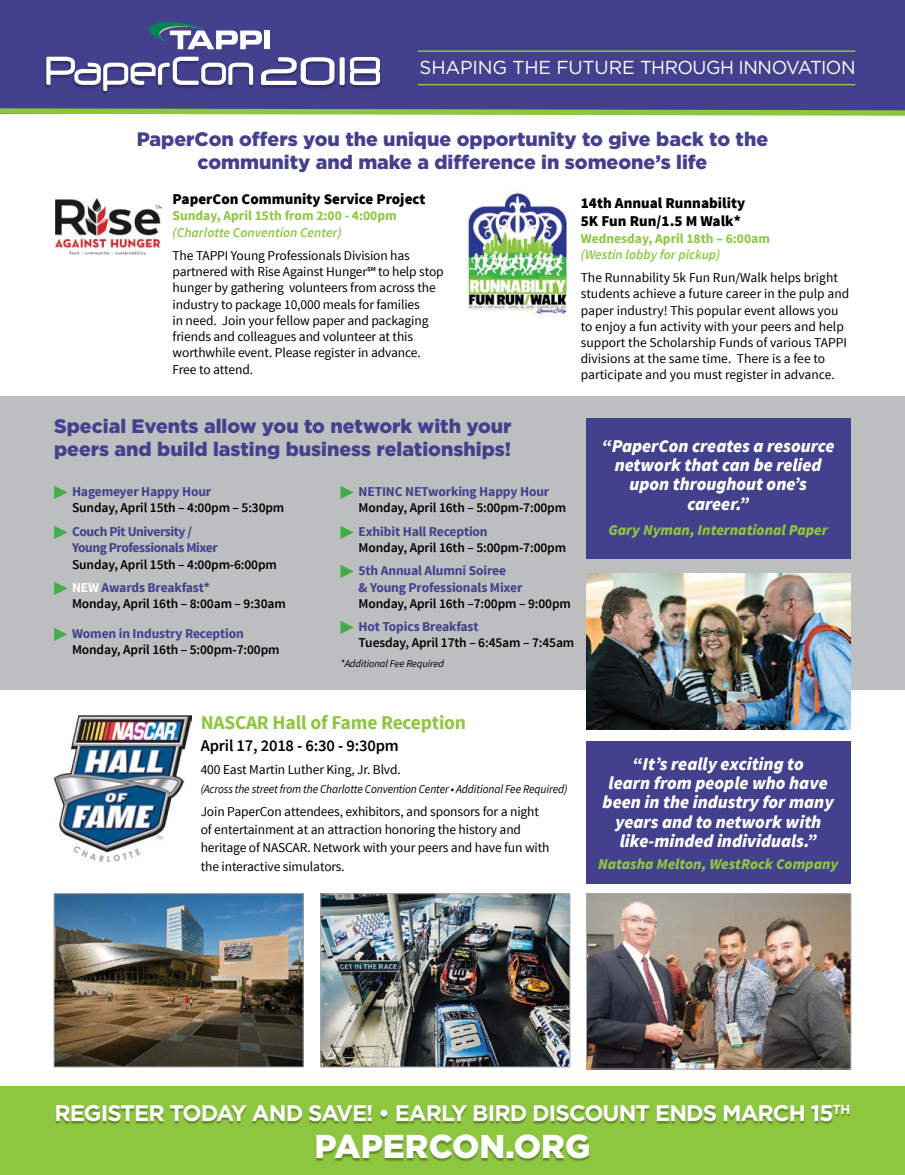
<style>
.page{position:relative;width:905px;height:1175px;background:#fff}
.page>*{position:absolute;margin:0;border:0;box-sizing:border-box;transform-origin:0 0}
.t1{font:900 33px "Gotham";color:#fff}
.t2{font:700 22.5px "Gotham";letter-spacing:-.04em;color:#fff}
.t3{font:900 19.5px/23.4px "Gotham";color:#43408e;text-align:center}
.t4{font:700 19.5px "Source Sans Pro";letter-spacing:-.01em;color:#8dc63f}
.t5{font:18.75px "Gotham";letter-spacing:-.02em;color:#fff}
.t6{font:italic 900 18px/19.2px "Source Sans Pro";color:#fff;text-align:center}
.t7{font:600 16.5px "Source Sans Pro";letter-spacing:-.01em;color:#000}
.t8{font:900 15px/18px "Source Sans Pro";color:#000}
.t9{font:italic 900 15px "Source Sans Pro";color:#8dc63f}
.t10{font:13.5px/16.2px "Source Sans Pro";letter-spacing:-.01em;color:#000}
.t11{font:600 13.5px/16.2px "Source Sans Pro";letter-spacing:-.01em;color:#000}
.t12{font:700 13.5px/16.2px "Source Sans Pro";letter-spacing:-.025em;color:#43408e}
.t13{font:700 13.5px "Source Sans Pro";color:#8dc63f}
.t14{font:italic 600 13.5px "Source Sans Pro";color:#8dc63f}
.t15{font:italic 12px "Source Sans Pro";letter-spacing:-.01em;color:#000;scale:.95 1}
.t16{font:italic 10.5px "Source Sans Pro";letter-spacing:-.01em;color:#000}
.s1{font-family:"Universal Newswith Comm Pi";font-weight:400;color:#41ad49}
.s2{font-weight:700;color:#43408e}
.s3{font-weight:700;color:#fff}
</style>
<div class="page">
<div style="left:586px;top:741px;width:264px;height:142px;background:#43408e"></div>
<div style="left:0;top:396px;width:904px;height:294px;background:#bcbec0"></div>
<div style="left:586px;top:418px;width:264px;height:141px;background:#43408e"></div>
<div style="left:0;top:1086px;width:904px;height:88px;background:#8dc63f"></div>
<div style="left:56px;top:1104px;width:794px;height:57px;background:#000;opacity:.3"></div>
<div style="left:0;top:0;width:904px;height:114px;background:#43408e"></div>
<div style="left:44px;top:57px;width:338px;height:38px;background:#000;opacity:.3"></div>
<svg style="left:46px;top:57px;width:207px;height:34px"></svg>
<svg style="left:261px;top:57px;width:73px;height:28px"></svg>
<svg style="left:349px;top:57px;width:32px;height:29px"></svg>
<div style="left:339px;top:57px;width:6px;height:28px;background:#fff;border-radius:2px"></div>
<div style="left:264px;top:31px;width:6px;height:18px;background:#fff"></div>
<svg style="left:149px;top:22px;width:113px;height:27px"></svg>
<svg style="left:0;top:108px;width:904px;height:8px"></svg>
<hr style="left:418px;top:50px;width:437px;height:2px;background:#8dc63f">
<hr style="left:418px;top:84px;width:437px;height:1px;background:#8dc63f">
<img style="left:465px;top:191px;width:104px;height:126px">
<img style="left:55px;top:198px;width:106px;height:56px">
<img style="left:586px;top:573px;width:264px;height:156px">
<img style="left:588px;top:895px;width:261px;height:172px">
<div style="left:586px;top:893px;width:265px;height:176px;border:1px solid #a7a9ac"></div>
<img style="left:322px;top:895px;width:246px;height:170px">
<div style="left:320px;top:893px;width:250px;height:174px;border:1px solid #a7a9ac"></div>
<img style="left:56px;top:895px;width:245px;height:170px">
<div style="left:54px;top:893px;width:249px;height:174px;border:1px solid #a7a9ac"></div>
<img style="left:54px;top:715px;width:138px;height:146px">
<h3 class="t5" style="left:419px;top:55px;width:437px">SHAPING THE FUTURE THROUGH INNOVATION</h3>
<h3 class="t3" style="left:137px;top:127px;width:633px">PaperCon offers you the unique opportunity to give back to the community and make a difference in someone’s life</h3>
<p class="t8" style="left:173px;top:191px;width:254px">PaperCon Community Service Project</p>
<p class="t13" style="left:173px;top:207px;width:226px">Sunday, April 15th from 2:00 - 4:00pm</p>
<p class="t14" style="left:173px;top:224px;width:171px">(Charlotte Convention Center)</p>
<p class="t10" style="left:173px;top:248px;width:272px">The TAPPI Young Professionals Division has partnered with Rise Against Hunger℠ to help stop hunger by gathering volunteers from across the industry to package 10,000 meals for families<br>in need. Join your fellow paper and packaging friends and colleagues and volunteer at this worthwhile event. Please register in advance.<br>Free to attend.</p>
<p class="t8" style="left:580px;top:195px;width:166px">14th Annual Runnability<br>5K Fun Run/1.5 M Walk*</p>
<p class="t13" style="left:580px;top:229px;width:191px">Wednesday, April 18th – 6:00am</p>
<p class="t14" style="left:580px;top:246px;width:141px">(Westin lobby for pickup)</p>
<p class="t10" style="left:580px;top:270px;width:270px">The Runnability 5k Fun Run/Walk helps bright students achieve a future career in the pulp and paper industry! This popular event allows you to enjoy a fun activity with your peers and help support the Scholarship Funds of various TAPPI divisions at the same time. There is a fee to participate and you must register in advance.</p>
<h3 class="t3" style="left:54px;top:414px;width:459px;text-align:left">Special Events allow you to network with your peers and build lasting business relationships!</h3>
<p class="t11" style="left:72px;top:484px;width:214px;text-indent:-18px"><span class="s1">©</span> <span class="s2">Hagemeyer Happy Hour<br></span>Sunday, April 15th – 4:00pm – 5:30pm</p>
<p class="t12" style="left:72px;top:524px;width:147px;text-indent:-18px"><span class="s1">©</span> Couch Pit University /<br>Young Professionals Mixer</p>
<p class="t11" style="left:54px;top:552px;width:224px;line-height:23.4px;text-indent:18px">Sunday, April 15th – 4:00pm-6:00pm <span class="s1">©</span> <span class="s3">NEW</span> <span class="s2">Awards Breakfast*</span></p>
<p class="t11" style="left:54px;top:589px;width:233px;line-height:29.4px;text-indent:18px">Monday, April 16th – 8:00am – 9:30am <span class="s1">©</span> <span class="s2">Women in Industry Reception</span></p>
<p class="t11" style="left:72px;top:641px;width:209px">Monday, April 16th – 5:00pm-7:00pm</p>
<p class="t11" style="left:358px;top:484px;width:209px;text-indent:-18px"><span class="s1">©</span> <span class="s2">NETINC NETworking Happy Hour<br></span>Monday, April 16th – 5:00pm-7:00pm</p>
<p class="t11" style="left:358px;top:523px;width:209px;text-indent:-18px"><span class="s1">©</span> <span class="s2">Exhibit Hall Reception<br></span>Monday, April 16th – 5:00pm-7:00pm</p>
<p class="t12" style="left:358px;top:563px;width:165px;text-indent:-18px"><span class="s1">©</span> 5th Annual Alumni Soiree<br>&amp; Young Professionals Mixer</p>
<p class="t11" style="left:340px;top:592px;width:232px;line-height:23.4px;text-indent:18px">Monday, April 16th –7:00pm – 9:00pm <span class="s1">©</span> <span class="s2">Hot Topics Breakfast</span></p>
<p class="t11" style="left:358px;top:635px;width:217px">Tuesday, April 17th – 6:45am – 7:45am</p>
<p class="t16" style="left:340px;top:657px;width:105px">*Additional Fee Required</p>
<h3 class="t4" style="left:201px;top:710px;width:267px">NASCAR Hall of Fame Reception</h3>
<p class="t7" style="left:201px;top:735px;width:199px">April 17, 2018 - 6:30 - 9:30pm</p>
<p class="t10" style="left:201px;top:761px;width:202px">400 East Martin Luther King, Jr. Blvd.</p>
<p class="t15" style="left:201px;top:781px;width:387px">(Across the street from the Charlotte Convention Center • Additional Fee Required)</p>
<p class="t10" style="left:201px;top:802px;width:350px;line-height:18.5px">Join PaperCon attendees, exhibitors, and sponsors for a night of entertainment at an attraction honoring the history and heritage of NASCAR. Network with your peers and have fun with the interactive simulators.</p>
<h3 class="t6" style="left:601px;top:436px;width:234px">“PaperCon creates a resource network that can be relied upon throughout one’s career.”</h3>
<p class="t9" style="left:608px;top:520px;width:221px">Gary Nyman, International Paper</p>
<h3 class="t6" style="left:602px;top:754px;width:232px">“It’s really exciting to<br>learn from people who have been in the industry for many years and to network with like-minded individuals.”</h3>
<p class="t9" style="left:598px;top:854px;width:242px">Natasha Melton, WestRock Company</p>
<h2 class="t2" style="left:54px;top:1098px;width:797px">REGISTER TODAY AND SAVE! • EARLY BIRD DISCOUNT ENDS MARCH 15<sup>TH</sup></h2>
<h1 class="t1" style="left:314px;top:1123px;width:277px">PAPERCON.ORG</h1>
</div>
